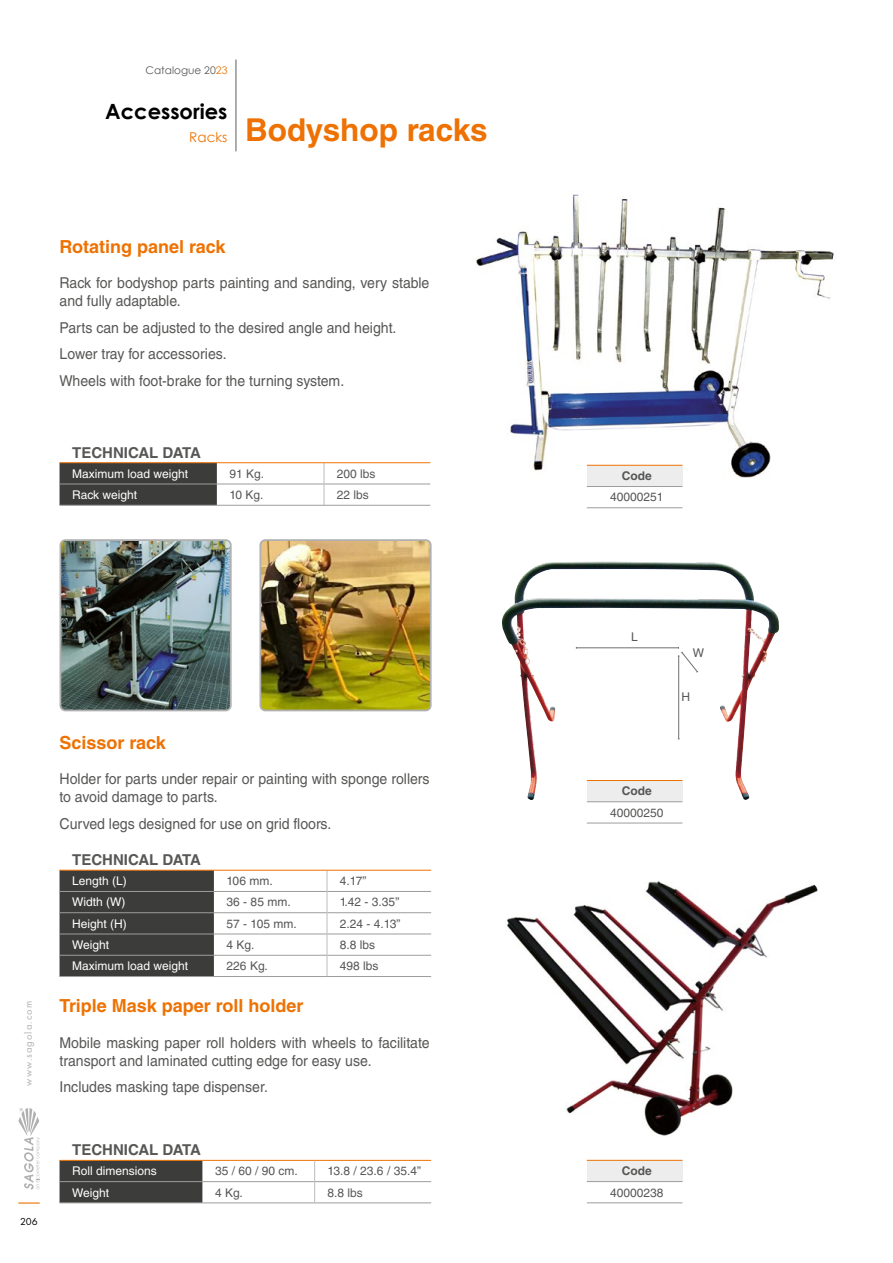
<style>
.page{position:relative;width:893px;height:1263px;background:#fff}
.page>*{position:absolute;margin:0;border:0;box-sizing:border-box;transform-origin:0 0}
.t1{font:700 31.5px "Helvetica LT Std";color:#ee7203}
.t2{font:700 21px "Century Gothic";color:#000}
.t3{font:700 18px "Helvetica LT Std";color:#ee7203}
.t4{font:15px/18px "Helvetica LT Std";color:#575756;scale:.94 1}
.t5{font:700 15px "Helvetica LT Std";color:#575756}
.t6{font:13.5px "Century Gothic";color:#ee7203}
.t7{font:12px "Helvetica LT Std";color:#575756}
.t8{font:12px "Helvetica LT Std";color:#fff}
.t9{font:700 12px "Helvetica LT Std";color:#575756}
.t10{font:10.5px "Futura PT";letter-spacing:.1em;color:#b0b0b0}
.t11{font:10.5px "Century Gothic";color:#575756}
.t12{font:10.5px "Futura PT";color:#000}
.s1{color:#ee7203}
</style>
<div class="page">
<svg style="left:18px;top:1202px;width:22px;height:1px"></svg>
<svg style="left:18px;top:1108px;width:22px;height:81px"></svg>
<hr style="left:235px;top:60px;width:1px;height:91px;background:#706f6f">
<img style="left:476px;top:193px;width:358px;height:292px">
<img style="left:502px;top:561px;width:277px;height:240px">
<img style="left:506px;top:881px;width:312px;height:255px">
<div style="left:587px;top:465px;width:95px;height:21px;background:#ededed"></div>
<hr style="left:587px;top:465px;width:95px;height:1px;background:#ee7203">
<hr style="left:587px;top:507px;width:95px;height:1px;background:#9d9d9c">
<hr style="left:587px;top:486px;width:95px;height:1px;background:#9d9d9c">
<div style="left:587px;top:780px;width:95px;height:22px;background:#ededed"></div>
<hr style="left:587px;top:780px;width:95px;height:1px;background:#ee7203">
<hr style="left:587px;top:823px;width:95px;height:1px;background:#9d9d9c">
<hr style="left:587px;top:801px;width:95px;height:1px;background:#9d9d9c">
<div style="left:587px;top:1160px;width:95px;height:21px;background:#ededed"></div>
<hr style="left:587px;top:1160px;width:95px;height:1px;background:#ee7203">
<hr style="left:587px;top:1202px;width:95px;height:1px;background:#9d9d9c">
<hr style="left:587px;top:1181px;width:95px;height:1px;background:#9d9d9c">
<img style="left:60px;top:541px;width:169px;height:168px">
<div style="left:60px;top:539px;width:172px;height:172px;border:2px solid #b0b0b0;border-radius:5px"></div>
<img style="left:262px;top:542px;width:167px;height:166px">
<div style="left:259px;top:539px;width:173px;height:172px;border:2px solid #b0b0b0;border-radius:5px"></div>
<svg style="left:60px;top:463px;width:157px;height:42px;background:#3e3e3c"></svg>
<hr style="left:60px;top:484px;width:157px;height:1px;background:#9d9d9c">
<hr style="left:217px;top:484px;width:107px;height:1px;background:#9d9d9c">
<hr style="left:324px;top:484px;width:106px;height:1px;background:#9d9d9c">
<hr style="left:60px;top:505px;width:157px;height:1px;background:#9d9d9c">
<hr style="left:217px;top:505px;width:107px;height:1px;background:#9d9d9c">
<hr style="left:324px;top:505px;width:106px;height:1px;background:#9d9d9c">
<svg style="left:324px;top:463px;width:1px;height:42px"></svg>
<hr style="left:60px;top:462px;width:157px;height:1px;background:#ee7203">
<hr style="left:217px;top:462px;width:107px;height:1px;background:#ee7203">
<hr style="left:324px;top:462px;width:106px;height:1px;background:#ee7203">
<div style="left:60px;top:871px;width:154px;height:105px;background:#3c3c3b"></div>
<hr style="left:60px;top:891px;width:154px;height:1px;background:#9d9d9c">
<hr style="left:214px;top:891px;width:113px;height:1px;background:#9d9d9c">
<hr style="left:327px;top:891px;width:104px;height:1px;background:#9d9d9c">
<hr style="left:60px;top:912px;width:154px;height:1px;background:#9d9d9c">
<hr style="left:214px;top:912px;width:113px;height:1px;background:#9d9d9c">
<hr style="left:327px;top:912px;width:104px;height:1px;background:#9d9d9c">
<hr style="left:60px;top:934px;width:154px;height:1px;background:#9d9d9c">
<hr style="left:214px;top:934px;width:113px;height:1px;background:#9d9d9c">
<hr style="left:327px;top:934px;width:104px;height:1px;background:#9d9d9c">
<hr style="left:60px;top:955px;width:154px;height:1px;background:#9d9d9c">
<hr style="left:214px;top:955px;width:113px;height:1px;background:#9d9d9c">
<hr style="left:327px;top:955px;width:104px;height:1px;background:#9d9d9c">
<hr style="left:60px;top:976px;width:154px;height:1px;background:#9d9d9c">
<hr style="left:214px;top:976px;width:113px;height:1px;background:#9d9d9c">
<hr style="left:327px;top:976px;width:104px;height:1px;background:#9d9d9c">
<svg style="left:327px;top:871px;width:1px;height:105px"></svg>
<hr style="left:60px;top:870px;width:154px;height:1px;background:#ee7203">
<hr style="left:214px;top:870px;width:113px;height:1px;background:#ee7203">
<hr style="left:327px;top:870px;width:104px;height:1px;background:#ee7203">
<div style="left:60px;top:1161px;width:142px;height:41px;background:#3c3c3b"></div>
<hr style="left:60px;top:1181px;width:142px;height:1px;background:#9d9d9c">
<hr style="left:202px;top:1181px;width:112px;height:1px;background:#9d9d9c">
<hr style="left:315px;top:1181px;width:116px;height:1px;background:#9d9d9c">
<hr style="left:60px;top:1202px;width:142px;height:1px;background:#9d9d9c">
<hr style="left:202px;top:1202px;width:113px;height:1px;background:#9d9d9c">
<hr style="left:315px;top:1202px;width:116px;height:1px;background:#9d9d9c">
<svg style="left:314px;top:1161px;width:1px;height:42px"></svg>
<hr style="left:60px;top:1160px;width:142px;height:1px;background:#ee7203">
<hr style="left:202px;top:1160px;width:113px;height:1px;background:#ee7203">
<hr style="left:315px;top:1160px;width:116px;height:1px;background:#ee7203">
<hr style="left:576px;top:647px;width:102px;height:1px;background:#706f6f">
<hr style="left:678px;top:656px;width:1px;height:83px;background:#706f6f">
<svg style="left:678px;top:647px;width:20px;height:26px"></svg>
<p class="t11" style="left:146px;top:63px;width:83px">Catalogue 20<span class="s1">23</span></p>
<h2 class="t2" style="left:105px;top:98px;width:124px">Accessories</h2>
<p class="t6" style="left:189px;top:128px;width:40px">Racks</p>
<h1 class="t1" style="left:245px;top:111px;width:244px">Bodyshop racks</h1>
<p class="t3" style="left:60px;top:235px;width:167px">Rotating panel rack</p>
<p class="t4" style="left:60px;top:274px;width:395px">Rack for bodyshop parts painting and sanding, very stable and fully adaptable.</p>
<p class="t4" style="left:60px;top:314px;width:360px;line-height:26.5px">Parts can be adjusted to the desired angle and height.<br>Lower tray for accessories.<br>Wheels with foot-brake for the turning system.</p>
<p class="t5" style="left:72px;top:443px;width:130px">TECHNICAL DATA</p>
<p class="t8" style="left:72px;top:466px;width:117px">Maximum load weight</p>
<p class="t7" style="left:230px;top:466px;width:36px">91 Kg.</p>
<p class="t7" style="left:337px;top:466px;width:40px">200 lbs</p>
<p class="t8" style="left:72px;top:488px;width:66px">Rack weight</p>
<p class="t7" style="left:230px;top:488px;width:35px">10 Kg.</p>
<p class="t7" style="left:337px;top:488px;width:34px">22 lbs</p>
<p class="t10" style="left:22px;top:1085px;width:86px;rotate:-90deg">www.sagola.com</p>
<p class="t12" style="left:20px;top:1215px;width:19px">206</p>
<p class="t3" style="left:60px;top:731px;width:108px">Scissor rack</p>
<p class="t4" style="left:60px;top:770px;width:395px">Holder for parts under repair or painting with sponge rollers to avoid damage to parts.</p>
<p class="t4" style="left:60px;top:814px;width:291px">Curved legs designed for use on grid floors.</p>
<p class="t5" style="left:72px;top:851px;width:130px">TECHNICAL DATA</p>
<p class="t8" style="left:72px;top:874px;width:56px">Length (L)</p>
<p class="t7" style="left:227px;top:874px;width:48px">106 mm.</p>
<p class="t7" style="left:340px;top:874px;width:28px">4.17”</p>
<p class="t8" style="left:72px;top:895px;width:55px">Width (W)</p>
<p class="t7" style="left:227px;top:895px;width:66px">36 - 85 mm.</p>
<p class="t7" style="left:340px;top:895px;width:61px">1.42 - 3.35”</p>
<p class="t8" style="left:72px;top:916px;width:56px">Height (H)</p>
<p class="t7" style="left:227px;top:916px;width:72px">57 - 105 mm.</p>
<p class="t7" style="left:340px;top:916px;width:62px">2.24 - 4.13”</p>
<p class="t8" style="left:72px;top:938px;width:38px">Weight</p>
<p class="t7" style="left:227px;top:938px;width:29px">4 Kg.</p>
<p class="t7" style="left:340px;top:938px;width:37px">8.8 lbs</p>
<p class="t8" style="left:72px;top:959px;width:117px">Maximum load weight</p>
<p class="t7" style="left:227px;top:959px;width:43px">226 Kg.</p>
<p class="t7" style="left:340px;top:959px;width:40px">498 lbs</p>
<p class="t3" style="left:60px;top:995px;width:246px">Triple Mask paper roll holder</p>
<p class="t4" style="left:60px;top:1033px;width:395px">Mobile masking paper roll holders with wheels to facilitate transport and laminated cutting edge for easy use.</p>
<p class="t4" style="left:60px;top:1078px;width:223px">Includes masking tape dispenser.</p>
<p class="t5" style="left:72px;top:1141px;width:130px">TECHNICAL DATA</p>
<p class="t8" style="left:72px;top:1164px;width:86px">Roll dimensions</p>
<p class="t7" style="left:215px;top:1164px;width:84px">35 / 60 / 90 cm.</p>
<p class="t7" style="left:327px;top:1164px;width:95px">13.8 / 23.6 / 35.4”</p>
<p class="t8" style="left:72px;top:1185px;width:38px">Weight</p>
<p class="t7" style="left:215px;top:1185px;width:29px">4 Kg.</p>
<p class="t7" style="left:327px;top:1185px;width:37px">8.8 lbs</p>
<p class="t9" style="left:622px;top:469px;width:31px">Code</p>
<p class="t7" style="left:610px;top:490px;width:55px">40000251</p>
<p class="t7" style="left:631px;top:630px;width:8px">L</p>
<p class="t7" style="left:693px;top:646px;width:13px">W</p>
<p class="t7" style="left:682px;top:690px;width:10px">H</p>
<p class="t9" style="left:622px;top:784px;width:31px">Code</p>
<p class="t7" style="left:610px;top:805px;width:55px">40000250</p>
<p class="t9" style="left:622px;top:1164px;width:31px">Code</p>
<p class="t7" style="left:610px;top:1185px;width:55px">40000238</p>
</div>
